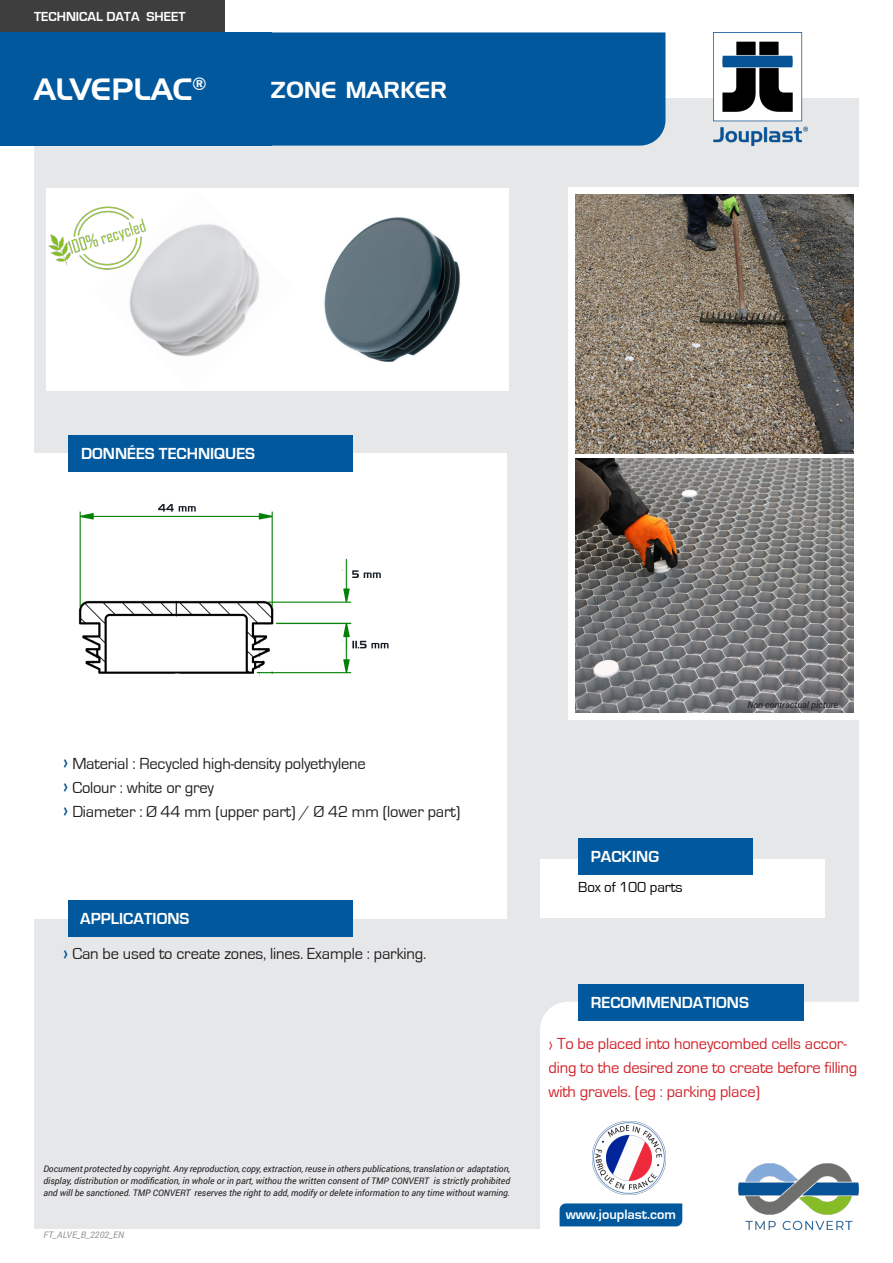
<style>
.page{position:relative;width:893px;height:1263px;background:#fff}
.page>*{position:absolute;margin:0;border:0;box-sizing:border-box;transform-origin:0 0}
.t1{font:30px "Handel Gothic BT";color:#fff}
.t2{font:22.5px "Handel Gothic BT";color:#fff}
.t3{font:16.5px "Eurostile";letter-spacing:-.01em;color:#231f20}
.Texte_rouge{font:16.5px/24px "Eurostile";letter-spacing:-.01em;color:#d1232a}
.t4{font:700 16.5px "Eurostile";color:#fff}
.Texte_conditionnemen{font:15px "Eurostile";letter-spacing:-.01em;color:#000}
.t5{font:700 14.1px "Eurostile";color:#fff}
.t6{font:700 13.5px "Eurostile";color:#fff}
.t7{font:italic 9px/12px "Roboto";color:#231f20;text-align:justify}
.t8{font:italic 9px "Roboto";color:#939598}
.s1{font-weight:700;font-size:18px;color:#01589c}
</style>
<div class="page">
<div style="left:34px;top:99px;width:825px;height:1130px;background:#e6e7e9"></div>
<div style="left:288px;top:188px;width:221px;height:203px;background:#fff"></div>
<div style="left:0;top:0;width:225px;height:32px;background:#3e3e3f"></div>
<div style="left:0;top:453px;width:506px;height:465px;background:#fff"></div>
<div style="left:540px;top:1002px;width:319px;height:228px;background:#fff"></div>
<div style="left:68px;top:900px;width:285px;height:36px;background:#01589c"></div>
<div style="left:9px;top:32px;width:263px;height:114px;background:#01589c"></div>
<div style="left:272px;top:32px;width:393px;height:114px;background:#01589c"></div>
<div style="left:540px;top:859px;width:285px;height:59px;background:#fff"></div>
<div style="left:578px;top:838px;width:175px;height:36px;background:#01589c"></div>
<div style="left:69px;top:435px;width:284px;height:36px;background:#01589c"></div>
<div style="left:46px;top:188px;width:248px;height:203px;background:#fff"></div>
<img style="left:129px;top:224px;width:131px;height:133px">
<img style="left:324px;top:217px;width:136px;height:145px">
<img style="left:78px;top:504px;width:311px;height:172px">
<div style="left:578px;top:984px;width:225px;height:36px;background:#01589c"></div>
<img style="left:48px;top:206px;width:98px;height:82px">
<img style="left:592px;top:1121px;width:73px;height:74px">
<div style="left:569px;top:187px;width:324px;height:533px;background:#fff"></div>
<img style="left:575px;top:195px;width:279px;height:258px">
<img style="left:575px;top:458px;width:279px;height:254px">
<div style="left:0;top:32px;width:9px;height:114px;background:#01589c"></div>
<div style="left:560px;top:1203px;width:122px;height:23px;background:#01589c"></div>
<img style="left:738px;top:1163px;width:121px;height:66px">
<img style="left:713px;top:32px;width:95px;height:114px">
<p class="t6" style="left:34px;top:9px;width:153px">TECHNICAL DATA SHEET</p>
<p class="t1" style="left:34px;top:72px;width:174px">ALVEPLAC<sup>®</sup></p>
<p class="t2" style="left:270px;top:76px;width:179px">ZONE MARKER</p>
<p class="t4" style="left:81px;top:444px;width:176px">DONNÉES TECHNIQUES</p>
<p class="t3" style="left:63px;top:755px;width:304px"><span class="s1">›</span> Material : Recycled high-density polyethylene</p>
<p class="t3" style="left:63px;top:779px;width:153px"><span class="s1">›</span> Colour : white or grey</p>
<p class="t3" style="left:63px;top:803px;width:399px"><span class="s1">›</span> Diameter : Ø 44 mm (upper part) / Ø 42 mm (lower part)</p>
<p class="t4" style="left:80px;top:909px;width:111px">APPLICATIONS</p>
<p class="t3" style="left:63px;top:944px;width:365px"><span class="s1">›</span> Can be used to create zones, lines. Example : parking.</p>
<p class="t7" style="left:43px;top:1163px;width:468px">Document protected by copyright. Any reproduction, copy, extraction, reuse in others publications, translation or adaptation, display, distribution or modification, in whole or in part, withou the written consent of TMP CONVERT is strictly prohibited and will be sanctioned. TMP CONVERT reserves the right to add, modify or delete information to any time without warning.</p>
<p class="t8" style="left:43px;top:1229px;width:82px">FT_ALVE_B_2202_EN</p>
<p class="t4" style="left:591px;top:847px;width:70px">PACKING</p>
<p class="Texte_conditionnemen" style="left:578px;top:879px;width:106px">Box of 100 parts</p>
<p class="t7" style="left:747px;top:698px;width:92px">Non contractual picture</p>
<p class="t4" style="left:591px;top:993px;width:160px">RECOMMENDATIONS</p>
<p class="Texte_rouge" style="left:549px;top:1031px;width:310px">› To be placed into honeycombed cells accor&shy;ding to the desired zone to create before filling with gravels. (eg : parking place)</p>
<p class="t5" style="left:566px;top:1207px;width:112px">www.jouplast.com</p>
</div>
